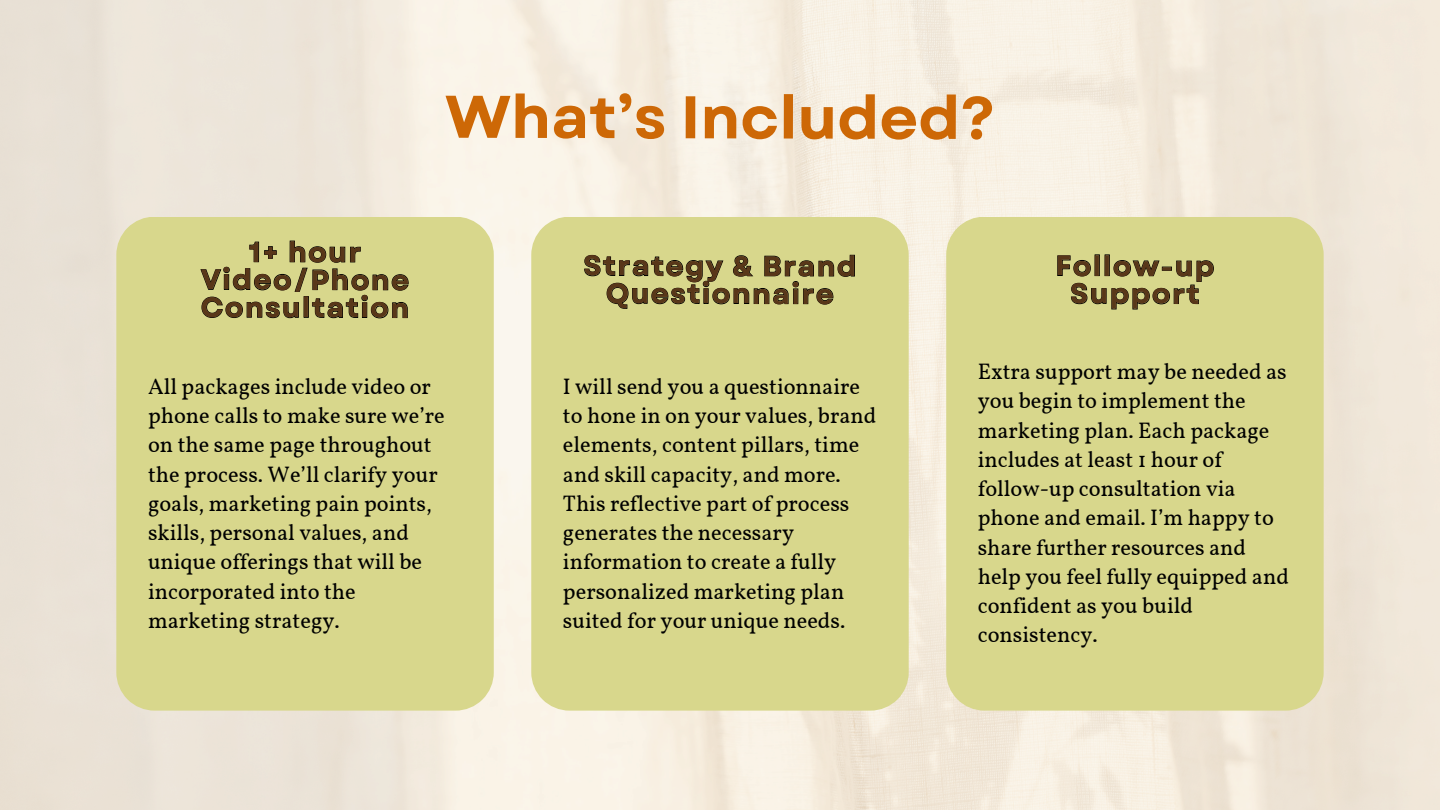
<style>
.page{position:relative;width:1440px;height:810px;background:#fff}
.page>*{position:absolute;margin:0;border:0;box-sizing:border-box;transform-origin:0 0}
.t1{font:700 60px "Garet";letter-spacing:-.005em;color:#cd6806}
.t2{font:700 28px/27.8px "Garet";letter-spacing:.05em;color:#593719;text-align:center}
.t3{font:22.3px/29.2px "Vollkorn";color:#000}
</style>
<div class="page">
<img style="left:0;top:0;width:1440px;height:810px">
<div style="left:116px;top:217px;width:378px;height:494px;background:#d8d78c"></div>
<svg style="left:200px;top:240px;width:209px;height:79px;background:#baba79"></svg>
<div style="left:531px;top:217px;width:378px;height:494px;background:#d8d78c"></div>
<div style="left:946px;top:217px;width:378px;height:494px;background:#d8d78c"></div>
<svg style="left:584px;top:254px;width:271px;height:55px;background:#b7b676"></svg>
<svg style="left:1057px;top:254px;width:157px;height:56px;background:#b9b978"></svg>
<p class="t1" style="left:445px;top:74px;width:552px">What’s Included?</p>
<h1 class="t2" style="left:201px;top:238px;width:210px">1+ hour<br>Video/Phone<br>Consultation</h1>
<h2 class="t2" style="left:583px;top:252px;width:275px">Strategy &amp; Brand<br>Questionnaire</h2>
<h2 class="t2" style="left:1055px;top:252px;width:161px">Follow-up<br>Support</h2>
<p class="t3" style="left:148px;top:374px;width:298px">All packages include video or phone calls to make sure we’re on the same page throughout the process. We’ll clarify your goals, marketing pain points, skills, personal values, and unique offerings that will be incorporated into the marketing strategy.</p>
<p class="t3" style="left:563px;top:374px;width:315px">I will send you a questionnaire to hone in on your values, brand elements, content pillars, time and skill capacity, and more.<br>This reflective part of process generates the necessary information to create a fully personalized marketing plan suited for your unique needs.</p>
<h2 class="t3" style="left:978px;top:359px;width:313px">Extra support may be needed as you begin to implement the marketing plan. Each package includes at least 1 hour of follow-up consultation via phone and email. I’m happy to share further resources and help you feel fully equipped and confident as you build consistency.</h2>
</div>
